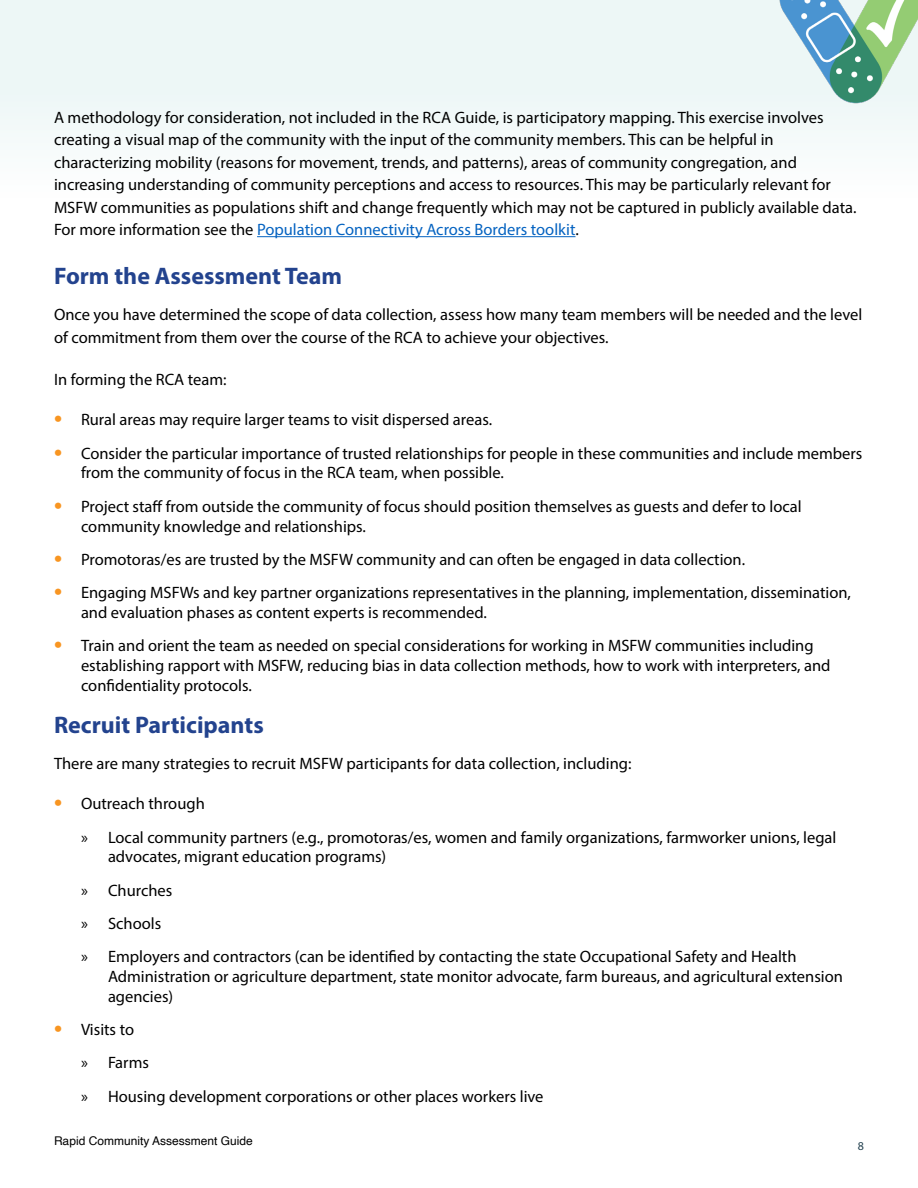
<style>
.page{position:relative;width:918px;height:1188px;background:#fff}
.page>*{position:absolute;margin:0;border:0;box-sizing:border-box;transform-origin:0 0}
.t1{font:700 24px "Myriad Pro";color:#23438e}
.p_list{font:16.5px/22.5px "Myriad Pro";color:#000}
.p_sub_list{font:16.5px/19.8px "Myriad Pro";color:#000}
.t2{font:12px "Helvetica";color:#000}
.t3{font:12px "Myriad Pro";color:#22404e}
.s1{color:#0563c1}
.s2{font-weight:700;font-size:24px;color:#f89521}
</style>
<div class="page">
<svg style="left:0;top:0;width:918px;height:238px;fill:#f3f9f9"></svg>
<img style="left:775px;top:0;width:143px;height:107px">
<hr style="left:257px;top:236px;width:319px;height:1px;background:#0563c1">
<p class="p_list" style="left:54px;top:105px;width:804px">A methodology for consideration, not included in the RCA Guide, is participatory mapping. This exercise involves creating a visual map of the community with the input of the community members. This can be helpful in characterizing mobility (reasons for movement, trends, and patterns), areas of community congregation, and increasing understanding of community perceptions and access to resources. This may be particularly relevant for MSFW communities as populations shift and change frequently which may not be captured in publicly available data.<br>For more information see the <span class="s1">Population Connectivity Across Borders toolkit</span>.</p>
<h3 class="t1" style="left:54px;top:260px;width:290px">Form the Assessment Team</h3>
<p class="p_list" style="left:54px;top:303px;width:810px">Once you have determined the scope of data collection, assess how many team members will be needed and the level of commitment from them over the course of the RCA to achieve your objectives.</p>
<p class="p_list" style="left:54px;top:368px;width:174px">In forming the RCA team:</p>
<p class="p_list" style="left:54px;top:408px;width:440px"><span class="s2">•</span> Rural areas may require larger teams to visit dispersed areas.</p>
<p class="p_list" style="left:81px;top:443px;width:783px;line-height:19.8px;text-indent:-27px"><span class="s2">•</span> Consider the particular importance of trusted relationships for people in these communities and include members from the community of focus in the RCA team, when possible.</p>
<p class="p_list" style="left:81px;top:496px;width:722px;line-height:19.8px;text-indent:-27px"><span class="s2">•</span> Project staff from outside the community of focus should position themselves as guests and defer to local community knowledge and relationships.</p>
<p class="p_list" style="left:54px;top:548px;width:693px"><span class="s2">•</span> Promotoras/es are trusted by the MSFW community and can often be engaged in data collection.</p>
<p class="p_list" style="left:81px;top:582px;width:772px;line-height:19.8px;text-indent:-27px"><span class="s2">•</span> Engaging MSFWs and key partner organizations representatives in the planning, implementation, dissemination, and evaluation phases as content experts is recommended.</p>
<p class="p_list" style="left:81px;top:636px;width:751px;line-height:19.8px;text-indent:-27px"><span class="s2">•</span> Train and orient the team as needed on special considerations for working in MSFW communities including establishing rapport with MSFW, reducing bias in data collection methods, how to work with interpreters, and confidentiality protocols.</p>
<h3 class="t1" style="left:54px;top:709px;width:211px">Recruit Participants</h3>
<p class="p_list" style="left:54px;top:752px;width:579px">There are many strategies to recruit MSFW participants for data collection, including:</p>
<p class="p_list" style="left:54px;top:792px;width:152px"><span class="s2">•</span> Outreach through</p>
<p class="p_sub_list" style="left:108px;top:827px;width:730px;text-indent:-27px">» Local community partners (e.g., promotoras/es, women and family organizations, farmworker unions, legal advocates, migrant education programs)</p>
<p class="p_sub_list" style="left:81px;top:880px;width:93px">» Churches</p>
<p class="p_sub_list" style="left:81px;top:913px;width:82px">» Schools</p>
<p class="p_sub_list" style="left:108px;top:947px;width:736px;text-indent:-27px">» Employers and contractors (can be identified by contacting the state Occupational Safety and Health<br>Administration or agriculture department, state monitor advocate, farm bureaus, and agricultural extension agencies)</p>
<p class="p_list" style="left:54px;top:1018px;width:82px"><span class="s2">•</span> Visits to</p>
<p class="p_sub_list" style="left:81px;top:1053px;width:70px">» Farms</p>
<p class="p_sub_list" style="left:81px;top:1086px;width:464px">» Housing development corporations or other places workers live</p>
<p class="t2" style="left:54px;top:1131px;width:200px">Rapid Community Assessment Guide</p>
<p class="t3" style="left:858px;top:1138px;width:8px">8</p>
</div>
